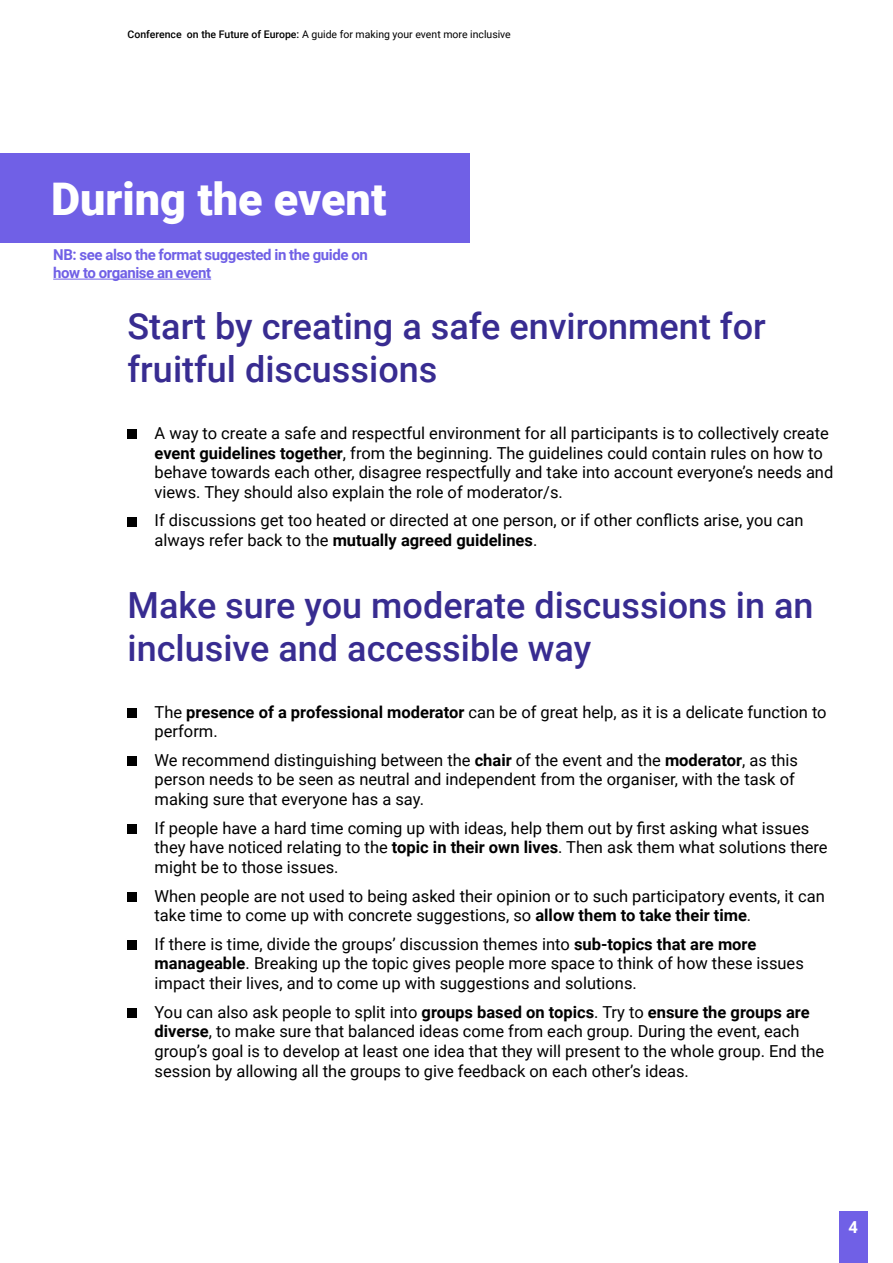
<style>
.page{position:relative;width:893px;height:1263px;background:#fff}
.page>*{position:absolute;margin:0;border:0;box-sizing:border-box;transform-origin:0 0}
.t1{font:900 45px "Roboto";color:#fff}
.t2{font:500 36px/43.2px "Roboto";color:#382c91}
.t3{font:16.5px/19.8px "Roboto";color:#000}
.t4{font:700 16.5px "Roboto";color:#fff}
.t5{font:700 15px/18px "Roboto";letter-spacing:-.03em;color:#7060e6}
.t6{font:10.5px "Roboto";color:#000}
.s1{font-weight:500}
.s2{font-weight:700}
</style>
<div class="page">
<div style="left:128px;top:429px;width:9px;height:10px;background:#000"></div>
<div style="left:128px;top:517px;width:9px;height:9px;background:#000"></div>
<div style="left:128px;top:708px;width:9px;height:9px;background:#000"></div>
<div style="left:128px;top:756px;width:9px;height:10px;background:#000"></div>
<div style="left:128px;top:824px;width:9px;height:10px;background:#000"></div>
<div style="left:128px;top:892px;width:9px;height:9px;background:#000"></div>
<div style="left:128px;top:940px;width:9px;height:10px;background:#000"></div>
<div style="left:128px;top:1008px;width:9px;height:9px;background:#000"></div>
<div style="left:839px;top:1212px;width:28px;height:51px;background:#7060e6"></div>
<div style="left:0;top:153px;width:469px;height:89px;background:#7060e6"></div>
<hr style="left:53px;top:279px;width:158px;height:1px;background:#7060e6">
<p class="t6" style="left:128px;top:27px;width:385px"><span class="s1">Conference on the Future of Europe:</span> A guide for making your event more inclusive</p>
<h1 class="t1" style="left:51px;top:167px;width:337px">During the event</h1>
<p class="t5" style="left:53px;top:245px;width:316px">NB: see also the format suggested in the guide on how to organise an event</p>
<h2 class="t2" style="left:128px;top:303px;width:640px">Start by creating a safe environment for fruitful discussions</h2>
<p class="t3" style="left:155px;top:422px;width:680px">A way to create a safe and respectful environment for all participants is to collectively create <span class="s2">event guidelines together</span>, from the beginning. The guidelines could contain rules on how to behave towards each other, disagree respectfully and take into account everyone’s needs and views. They should also explain the role of moderator/s.</p>
<p class="t3" style="left:155px;top:510px;width:650px">If discussions get too heated or directed at one person, or if other conflicts arise, you can always refer back to the <span class="s2">mutually agreed guidelines</span>.</p>
<h2 class="t2" style="left:128px;top:582px;width:687px">Make sure you moderate discussions in an inclusive and accessible way</h2>
<p class="t3" style="left:155px;top:701px;width:674px">The <span class="s2">presence of a professional moderator</span> can be of great help, as it is a delicate function to perform.</p>
<p class="t3" style="left:155px;top:749px;width:645px">We recommend distinguishing between the <span class="s2">chair</span> of the event and the <span class="s2">moderator</span>, as this person needs to be seen as neutral and independent from the organiser, with the task of making sure that everyone has a say.</p>
<p class="t3" style="left:155px;top:817px;width:675px">If people have a hard time coming up with ideas, help them out by first asking what issues they have noticed relating to the <span class="s2">topic in their own lives</span>. Then ask them what solutions there might be to those issues.</p>
<p class="t3" style="left:155px;top:885px;width:672px">When people are not used to being asked their opinion or to such participatory events, it can take time to come up with concrete suggestions, so <span class="s2">allow them to take their time</span>.</p>
<p class="t3" style="left:155px;top:933px;width:651px">If there is time, divide the groups’ discussion themes into <span class="s2">sub-topics that are more manageable</span>. Breaking up the topic gives people more space to think of how these issues impact their lives, and to come up with suggestions and solutions.</p>
<p class="t3" style="left:155px;top:1001px;width:671px">You can also ask people to split into <span class="s2">groups based on topics</span>. Try to <span class="s2">ensure the groups are diverse</span>, to make sure that balanced ideas come from each group. During the event, each group’s goal is to develop at least one idea that they will present to the whole group. End the session by allowing all the groups to give feedback on each other’s ideas.</p>
<p class="t4" style="left:848px;top:1215px;width:11px">4</p>
</div>
